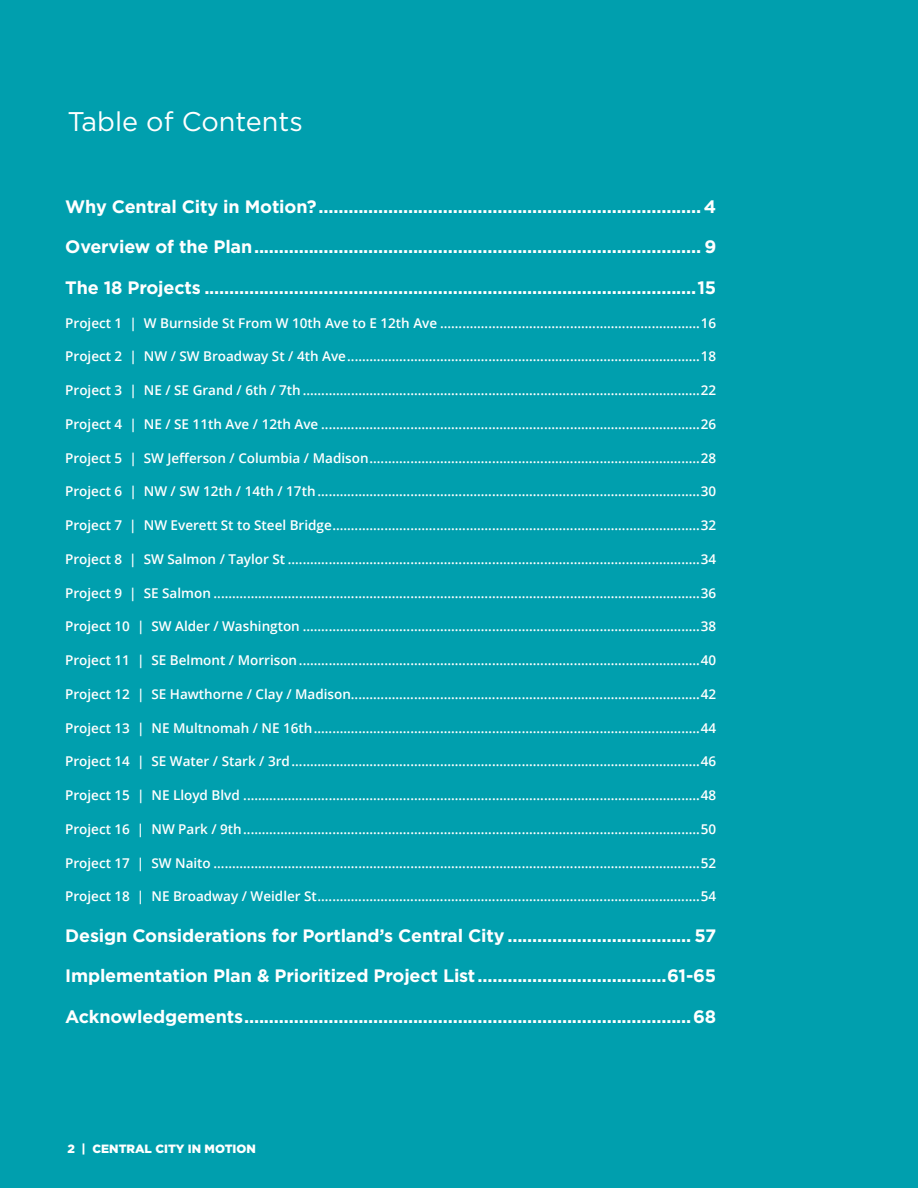
<style>
.page{position:relative;width:918px;height:1188px;background:#009fae}
.page>*{position:absolute;margin:0;border:0;box-sizing:border-box;transform-origin:0 0}
.t1{font:27px "Gotham";color:#fff}
.t2{font:700 18px "Gotham";letter-spacing:-.01em;color:#fff}
.t3{font:600 13.5px "Open Sans";color:#fff}
.t4{font:900 12px "Gotham";color:#fff}
</style>
<div class="page">
<h1 class="t1" style="left:68px;top:106px;width:237px">Table of Contents</h1>
<h2 class="t2" style="left:65px;top:196px;width:653px">Why Central City in Motion?.............................................................................4</h2>
<h2 class="t2" style="left:65px;top:237px;width:653px">Overview of the Plan.......................................................................................... 9</h2>
<h2 class="t2" style="left:65px;top:277px;width:652px">The 18 Projects ...................................................................................................15</h2>
<p class="t3" style="left:65px;top:313px;width:652px">Project 1 | W Burnside St From W 10th Ave to E 12th Ave ......................................................................16</p>
<p class="t3" style="left:65px;top:347px;width:652px">Project 2 | NW / SW Broadway St / 4th Ave...............................................................................................18</p>
<p class="t3" style="left:65px;top:381px;width:652px">Project 3 | NE / SE Grand / 6th / 7th...........................................................................................................22</p>
<p class="t3" style="left:65px;top:415px;width:652px">Project 4 | NE / SE 11th Ave / 12th Ave ......................................................................................................26</p>
<p class="t3" style="left:65px;top:448px;width:653px">Project 5 | SW Jefferson / Columbia / Madison.........................................................................................28</p>
<p class="t3" style="left:65px;top:482px;width:652px">Project 6 | NW / SW 12th / 14th / 17th.......................................................................................................30</p>
<p class="t3" style="left:65px;top:516px;width:653px">Project 7 | NW Everett St to Steel Bridge...................................................................................................32</p>
<p class="t3" style="left:65px;top:550px;width:652px">Project 8 | SW Salmon / Taylor St ...............................................................................................................34</p>
<p class="t3" style="left:65px;top:583px;width:653px">Project 9 | SE Salmon ...................................................................................................................................36</p>
<p class="t3" style="left:65px;top:617px;width:653px">Project 10 | SW Alder / Washington ...........................................................................................................38</p>
<p class="t3" style="left:65px;top:651px;width:653px">Project 11 | SE Belmont / Morrison............................................................................................................40</p>
<p class="t3" style="left:65px;top:685px;width:652px">Project 12 | SE Hawthorne / Clay / Madison..............................................................................................42</p>
<p class="t3" style="left:65px;top:718px;width:653px">Project 13 | NE Multnomah / NE 16th........................................................................................................44</p>
<p class="t3" style="left:65px;top:752px;width:653px">Project 14 | SE Water / Stark / 3rd..............................................................................................................46</p>
<p class="t3" style="left:65px;top:786px;width:652px">Project 15 | NE Lloyd Blvd ...........................................................................................................................48</p>
<p class="t3" style="left:65px;top:820px;width:652px">Project 16 | NW Park / 9th...........................................................................................................................50</p>
<p class="t3" style="left:65px;top:853px;width:653px">Project 17 | SW Naito ...................................................................................................................................52</p>
<p class="t3" style="left:65px;top:887px;width:652px">Project 18 | NE Broadway / Weidler St.......................................................................................................54</p>
<h2 class="t2" style="left:65px;top:925px;width:653px">Design Considerations for Portland’s Central City ..................................... 57</h2>
<h2 class="t2" style="left:65px;top:966px;width:653px">Implementation Plan &amp; Prioritized Project List ......................................61-65</h2>
<h2 class="t2" style="left:65px;top:1006px;width:652px">Acknowledgements..........................................................................................68</h2>
<p class="t4" style="left:68px;top:1140px;width:190px">2 | CENTRAL CITY IN MOTION</p>
</div>
